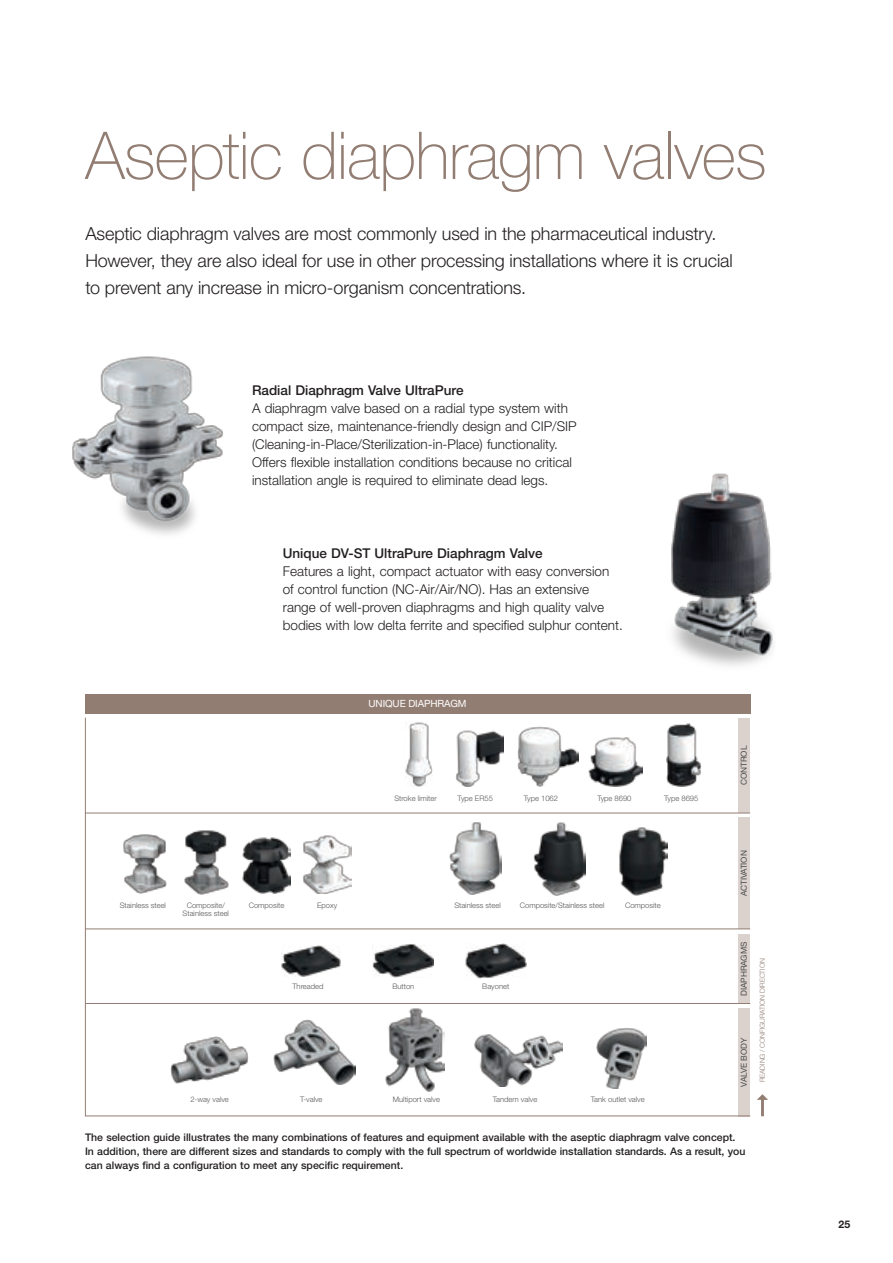
<style>
.page{position:relative;width:893px;height:1263px;background:#fff}
.page>*{position:absolute;margin:0;border:0;box-sizing:border-box;transform-origin:0 0}
.t1{font:100 66px "Helvetica Neue LT Std";letter-spacing:-.015em;color:#927d73}
.t2{font:300 18px/27px "Helvetica Neue LT Std";letter-spacing:-.005em;color:#231f20}
.t3{font:300 13.5px/18px "Helvetica Neue LT Std";color:#231f20}
.t4{font:500 13.5px "Helvetica Neue LT Std";color:#231f20}
.t5{font:500 10.5px/14.2px "Helvetica Neue LT Std";color:#231f20}
.t6{font:700 10.5px "Helvetica Neue LT Std";color:#231f20}
.t7{font:9.9px "Helvetica Neue LT Std";letter-spacing:-.01em;color:#fff}
.t8{font:8.25px "Helvetica Neue LT Std";letter-spacing:-.01em;color:#4b4c4d}
.t9{font:300 7.65px "Helvetica Neue LT Std";color:#57585a}
.t10{font:300 6.9px "Helvetica Neue LT Std";letter-spacing:-.01em;color:#927d73}
</style>
<div class="page">
<img style="left:72px;top:356px;width:151px;height:179px">
<img style="left:671px;top:473px;width:103px;height:193px">
<img style="left:450px;top:822px;width:52px;height:72px">
<img style="left:124px;top:834px;width:42px;height:59px">
<img style="left:242px;top:837px;width:48px;height:57px">
<img style="left:303px;top:835px;width:48px;height:58px">
<img style="left:184px;top:830px;width:44px;height:64px">
<img style="left:619px;top:827px;width:48px;height:68px">
<img style="left:533px;top:822px;width:52px;height:73px">
<img style="left:456px;top:730px;width:47px;height:56px">
<img style="left:405px;top:722px;width:28px;height:64px">
<img style="left:589px;top:737px;width:53px;height:49px">
<img style="left:666px;top:723px;width:36px;height:63px">
<img style="left:273px;top:1019px;width:82px;height:65px">
<img style="left:597px;top:1028px;width:49px;height:60px">
<img style="left:518px;top:726px;width:60px;height:60px">
<img style="left:386px;top:1008px;width:59px;height:83px">
<img style="left:475px;top:1034px;width:87px;height:52px">
<img style="left:170px;top:1037px;width:78px;height:46px">
<img style="left:465px;top:943px;width:61px;height:35px">
<img style="left:373px;top:944px;width:60px;height:33px">
<img style="left:281px;top:945px;width:59px;height:31px">
<div style="left:738px;top:818px;width:12px;height:111px;background:#dbd2ce"></div>
<div style="left:738px;top:934px;width:12px;height:69px;background:#dbd2ce"></div>
<hr style="left:85px;top:928px;width:665px;height:1px;background:#927d73">
<svg style="left:757px;top:1094px;width:11px;height:22px"></svg>
<div style="left:738px;top:718px;width:12px;height:95px;background:#dbd2ce"></div>
<hr style="left:85px;top:813px;width:665px;height:1px;background:#927d73">
<div style="left:738px;top:1008px;width:12px;height:108px;background:#dbd2ce"></div>
<hr style="left:85px;top:1115px;width:665px;height:1px;background:#927d73">
<hr style="left:85px;top:1003px;width:665px;height:1px;background:#927d73">
<hr style="left:85px;top:718px;width:1px;height:398px;background:#927d73">
<div style="left:85px;top:694px;width:665px;height:20px;background:#927d73"></div>
<h1 class="t1" style="left:85px;top:118px;width:683px">Aseptic diaphragm valves</h1>
<h2 class="t2" style="left:85px;top:220px;width:649px">Aseptic diaphragm valves are most commonly used in the pharmaceutical industry.<br>However, they are also ideal for use in other processing installations where it is crucial to prevent any increase in micro-organism concentrations.</h2>
<p class="t4" style="left:252px;top:382px;width:213px">Radial Diaphragm Valve UltraPure</p>
<p class="t3" style="left:252px;top:399px;width:326px">A diaphragm valve based on a radial type system with compact size, maintenance-friendly design and CIP/SIP (Cleaning-in-Place/Sterilization-in-Place) functionality.<br>Offers flexible installation conditions because no critical installation angle is required to eliminate dead legs.</p>
<p class="t4" style="left:283px;top:545px;width:261px">Unique DV-ST UltraPure Diaphragm Valve</p>
<p class="t3" style="left:283px;top:561px;width:342px">Features a light, compact actuator with easy conversion of control function (NC-Air/Air/NO). Has an extensive range of well-proven diaphragms and high quality valve bodies with low delta ferrite and specified sulphur content.</p>
<p class="t7" style="left:369px;top:698px;width:100px">UNIQUE DIAPHRAGM</p>
<p class="t9" style="left:394px;top:793px;width:44px">Stroke limiter</p>
<p class="t9" style="left:458px;top:793px;width:37px">Type ER55</p>
<p class="t9" style="left:524px;top:793px;width:36px">Type 1062</p>
<p class="t9" style="left:597px;top:793px;width:36px">Type 8690</p>
<p class="t9" style="left:664px;top:793px;width:36px">Type 8695</p>
<p class="t8" style="left:739px;top:785px;width:40px;rotate:-90deg">CONTROL</p>
<p class="t9" style="left:120px;top:900px;width:48px">Stainless steel</p>
<p class="t9" style="left:187px;top:900px;width:40px">Composite/</p>
<p class="t9" style="left:454px;top:900px;width:48px">Stainless steel</p>
<p class="t9" style="left:183px;top:909px;width:48px">Stainless steel</p>
<p class="t9" style="left:249px;top:900px;width:37px">Composite</p>
<p class="t9" style="left:317px;top:900px;width:22px">Epoxy</p>
<p class="t9" style="left:520px;top:900px;width:86px">Composite/Stainless steel</p>
<p class="t9" style="left:625px;top:900px;width:37px">Composite</p>
<p class="t9" style="left:292px;top:982px;width:33px">Threaded</p>
<p class="t9" style="left:392px;top:982px;width:23px">Button</p>
<p class="t9" style="left:482px;top:982px;width:28px">Bayonet</p>
<p class="t9" style="left:190px;top:1095px;width:40px">2-way valve</p>
<p class="t9" style="left:300px;top:1095px;width:24px">T-valve</p>
<p class="t9" style="left:393px;top:1095px;width:49px">Multiport valve</p>
<p class="t9" style="left:493px;top:1095px;width:46px">Tandem valve</p>
<p class="t9" style="left:591px;top:1095px;width:55px">Tank outlet valve</p>
<p class="t8" style="left:739px;top:896px;width:47px;rotate:-90deg">ACTIVATIO N</p>
<p class="t8" style="left:739px;top:996px;width:54px;rotate:-90deg">DIAPHRAGMS</p>
<p class="t8" style="left:739px;top:1086px;width:49px;rotate:-90deg">VALVE BODY</p>
<p class="t5" style="left:85px;top:1129px;width:662px">The selection guide illustrates the many combinations of features and equipment available with the aseptic diaphragm valve concept.<br>In addition, there are different sizes and standards to comply with the full spectrum of worldwide installation standards. As a result, you can always find a configuration to meet any specific requirement.</p>
<p class="t10" style="left:758px;top:1082px;width:125px;rotate:-90deg">READING / configuration DIRECTION</p>
<p class="t6" style="left:838px;top:1218px;width:14px">25</p>
</div>
